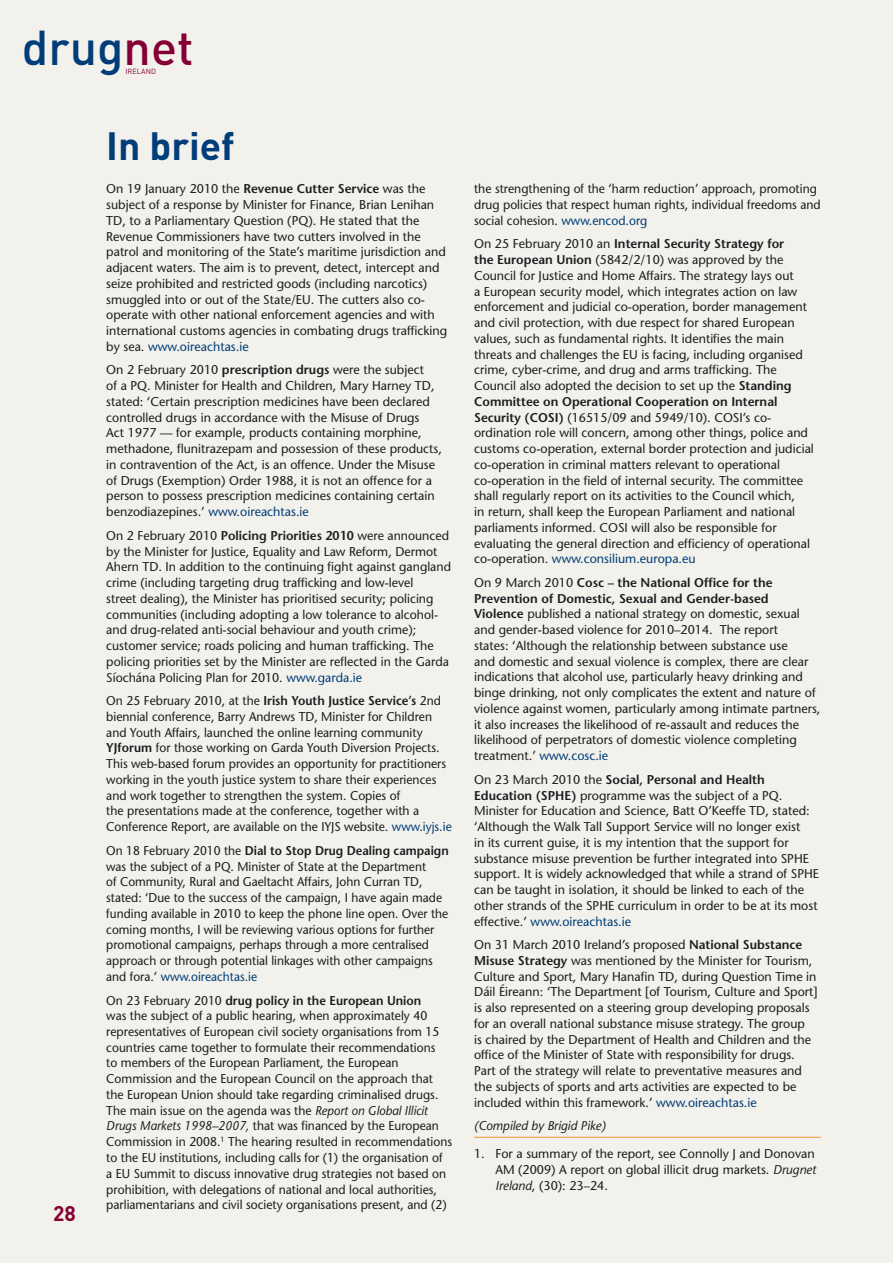
<style>
.page{position:relative;width:893px;height:1263px;background:#f3f1eb}
.page>*{position:absolute;margin:0;border:0;box-sizing:border-box;transform-origin:0 0}
.t1{font:500 48.3px "DIN";color:#003d79}
.t2{font:700 39px "DIN";color:#003d79}
.t3{font:700 21px "DIN";color:#850034}
.t4{font:12.75px/15.8px "Stone Sans";color:#1b1c20}
.t5{font:12.75px/15.8px "Stone Sans";color:#1b1c20;scale:.95 1}
.t6{font:12.75px/15.8px "Stone Sans";color:#1b1c20;scale:.94 1}
.t7{font:italic 12.75px "Stone Sans";color:#1b1c20}
.t8{font:7.35px "DIN";color:#850034}
.s1{color:#850034}
.s2{font-weight:600}
.s3{color:#003d79}
.s4{font-style:italic}
</style>
<div class="page">
<hr style="left:474px;top:1137px;width:347px;height:1px;background:#f29431">
<h1 class="t1" style="left:22px;top:17px;width:173px">drug<span class="s1">net</span></h1>
<p class="t8" style="left:126px;top:67px;width:32px">IRELAND</p>
<h3 class="t3" style="left:53px;top:1199px;width:24px">28</h3>
<h2 class="t2" style="left:106px;top:120px;width:130px">In brief</h2>
<p class="t4" style="left:106px;top:181px;width:342px">On 19 January 2010 the <span class="s2">Revenue Cutter Service</span> was the subject of a response by Minister for Finance, Brian Lenihan TD, to a Parliamentary Question (PQ). He stated that the Revenue Commissioners have two cutters involved in the patrol and monitoring of the State’s maritime jurisdiction and adjacent waters. The aim is to prevent, detect, intercept and seize prohibited and restricted goods (including narcotics) smuggled into or out of the State/EU. The cutters also co&shy;operate with other national enforcement agencies and with international customs agencies in combating drugs trafficking by sea. <span class="s3">www.oireachtas.ie</span></p>
<p class="t4" style="left:106px;top:362px;width:337px">On 2 February 2010 <span class="s2">prescription drugs</span> were the subject<br>of a PQ. Minister for Health and Children, Mary Harney TD, stated: ‘Certain prescription medicines have been declared controlled drugs in accordance with the Misuse of Drugs<br>Act 1977 — for example, products containing morphine, methadone, flunitrazepam and possession of these products, in contravention of the Act, is an offence. Under the Misuse of Drugs (Exemption) Order 1988, it is not an offence for a person to possess prescription medicines containing certain benzodiazepines.’ <span class="s3">www.oireachtas.ie</span></p>
<p class="t4" style="left:106px;top:527px;width:346px">On 2 February 2010 <span class="s2">Policing Priorities 2010</span> were announced by the Minister for Justice, Equality and Law Reform, Dermot Ahern TD. In addition to the continuing fight against gangland crime (including targeting drug trafficking and low-level<br>street dealing), the Minister has prioritised security; policing communities (including adopting a low tolerance to alcohol&shy;and drug-related anti-social behaviour and youth crime); customer service; roads policing and human trafficking. The policing priorities set by the Minister are reflected in the Garda Síochána Policing Plan for 2010. <span class="s3">www.garda.ie</span></p>
<p class="t5" style="left:106px;top:693px;width:365px">On 25 February 2010, at the <span class="s2">Irish Youth Justice Service’s</span> 2nd biennial conference, Barry Andrews TD, Minister for Children and Youth Affairs, launched the online learning community <span class="s2">YJforum</span> for those working on Garda Youth Diversion Projects.<br>This web-based forum provides an opportunity for practitioners working in the youth justice system to share their experiences and work together to strengthen the system. Copies of<br>the presentations made at the conference, together with a Conference Report, are available on the IYJS website. <span class="s3">www.iyjs.ie</span></p>
<p class="t6" style="left:106px;top:842px;width:366px">On 18 February 2010 the <span class="s2">Dial to Stop Drug Dealing campaign </span>was the subject of a PQ. Minister of State at the Department<br>of Community, Rural and Gaeltacht Affairs, John Curran TD, stated: ‘Due to the success of the campaign, I have again made funding available in 2010 to keep the phone line open. Over the coming months, I will be reviewing various options for further promotional campaigns, perhaps through a more centralised approach or through potential linkages with other campaigns and fora.’ <span class="s3">www.oireachtas.ie</span></p>
<p class="t5" style="left:106px;top:992px;width:366px">On 23 February 2010 <span class="s2">drug policy in the European Union<br></span>was the subject of a public hearing, when approximately 40 representatives of European civil society organisations from 15 countries came together to formulate their recommendations<br>to members of the European Parliament, the European Commission and the European Council on the approach that the European Union should take regarding criminalised drugs.<br>The main issue on the agenda was the <span class="s4">Report on Global Illicit Drugs Markets 1998–2007,</span> that was financed by the European Commission in 2008.<sup>1</sup> The hearing resulted in recommendations to the EU institutions, including calls for (1) the organisation of<br>a EU Summit to discuss innovative drug strategies not based on prohibition, with delegations of national and local authorities, parliamentarians and civil society organisations present, and (2)</p>
<p class="t5" style="left:474px;top:181px;width:366px">the strengthening of the ‘harm reduction’ approach, promoting drug policies that respect human rights, individual freedoms and social cohesion. <span class="s3">www.encod.org</span></p>
<p class="t4" style="left:474px;top:236px;width:341px">On 25 February 2010 an <span class="s2">Internal Security Strategy for<br>the European Union</span> (5842/2/10) was approved by the Council for Justice and Home Affairs. The strategy lays out<br>a European security model, which integrates action on law enforcement and judicial co-operation, border management and civil protection, with due respect for shared European values, such as fundamental rights. It identifies the main threats and challenges the EU is facing, including organised crime, cyber-crime, and drug and arms trafficking. The Council also adopted the decision to set up the <span class="s2">Standing Committee on Operational Cooperation on Internal Security (COSI)</span> (16515/09 and 5949/10). COSI’s co&shy;ordination role will concern, among other things, police and customs co-operation, external border protection and judicial co-operation in criminal matters relevant to operational co-operation in the field of internal security. The committee shall regularly report on its activities to the Council which,<br>in return, shall keep the European Parliament and national parliaments informed. COSI will also be responsible for evaluating the general direction and efficiency of operational co-operation. <span class="s3">www.consilium.europa.eu</span></p>
<p class="t4" style="left:474px;top:575px;width:348px">On 9 March 2010 <span class="s2">Cosc – the National Office for the Prevention of Domestic, Sexual and Gender-based Violence</span> published a national strategy on domestic, sexual and gender-based violence for 2010–2014. The report<br>states: ‘Although the relationship between substance use<br>and domestic and sexual violence is complex, there are clear indications that alcohol use, particularly heavy drinking and binge drinking, not only complicates the extent and nature of violence against women, particularly among intimate partners, it also increases the likelihood of re-assault and reduces the likelihood of perpetrators of domestic violence completing treatment.’ <span class="s3">www.cosc.ie</span></p>
<p class="t4" style="left:474px;top:771px;width:346px">On 23 March 2010 the <span class="s2">Social, Personal and Health Education (SPHE)</span> programme was the subject of a PQ.<br>Minister for Education and Science, Batt O’Keeffe TD, stated: ‘Although the Walk Tall Support Service will no longer exist<br>in its current guise, it is my intention that the support for substance misuse prevention be further integrated into SPHE support. It is widely acknowledged that while a strand of SPHE can be taught in isolation, it should be linked to each of the other strands of the SPHE curriculum in order to be at its most effective.’ <span class="s3">www.oireachtas.ie</span></p>
<p class="t4" style="left:474px;top:937px;width:345px">On 31 March 2010 Ireland’s proposed <span class="s2">National Substance Misuse Strategy</span> was mentioned by the Minister for Tourism, Culture and Sport, Mary Hanafin TD, during Question Time in Dáil Éireann: ‘The Department [of Tourism, Culture and Sport] is also represented on a steering group developing proposals for an overall national substance misuse strategy. The group<br>is chaired by the Department of Health and Children and the office of the Minister of State with responsibility for drugs.<br>Part of the strategy will relate to preventative measures and the subjects of sports and arts activities are expected to be included within this framework.’ <span class="s3">www.oireachtas.ie</span></p>
<p class="t7" style="left:474px;top:1118px;width:133px">(Compiled by Brigid Pike)</p>
<p class="t4" style="left:495px;top:1146px;width:322px;text-align:justify;text-indent:-21px">1. For a summary of the report, see Connolly J and Donovan AM (2009) A report on global illicit drug markets. <span class="s4">Drugnet Ireland</span>, (30): 23–24.</p>
</div>
